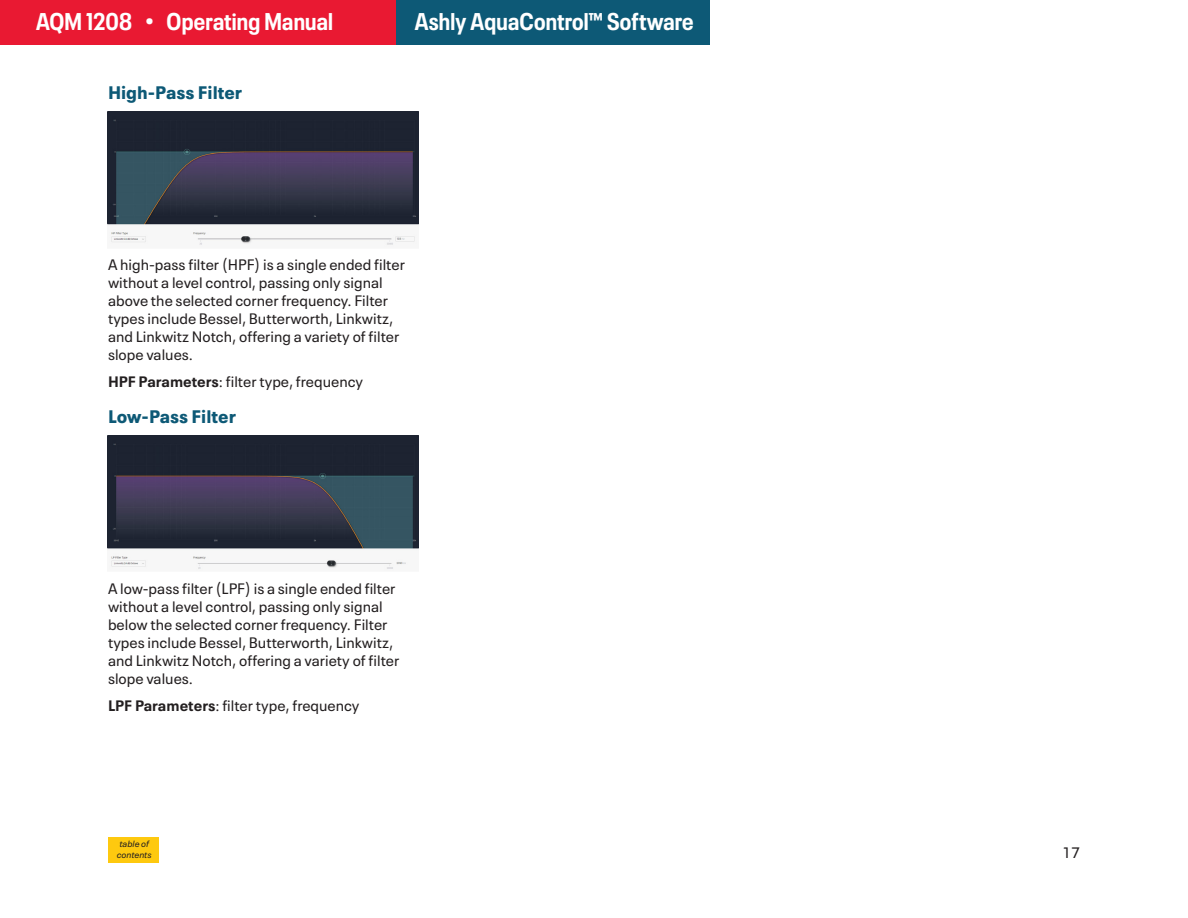
<style>
.page{position:relative;width:1188px;height:918px;background:#fff}
.page>*{position:absolute;margin:0;border:0;box-sizing:border-box;transform-origin:0 0}
.t1{font:700 condensed 24px "Neue Plak";letter-spacing:.01em;color:#fff}
.Body_Subheads{font:900 18px "Neue Plak Text";color:#0d5976}
.Body_Lead_undr{font:15px/18px "Neue Plak Text";color:#231f20}
.t2{font:italic 9px "Neue Plak Text";color:#231f20}
.s1{font-weight:700}
</style>
<div class="page">
<img style="left:108px;top:111px;width:310px;height:134px">
<img style="left:108px;top:435px;width:310px;height:134px">
<div style="left:108px;top:837px;width:51px;height:25px;background:#fec90f"></div>
<div style="left:0;top:0;width:396px;height:45px;background:#e91932"></div>
<div style="left:396px;top:0;width:314px;height:45px;background:#0d5976"></div>
<h1 class="t1" style="left:36px;top:3px;width:299px">AQM 1208 • Operating Manual</h1>
<h1 class="t1" style="left:415px;top:3px;width:280px">Ashly AquaControl™ Software</h1>
<p class="Body_Subheads" style="left:108px;top:78px;width:136px">High-Pass Filter</p>
<p class="Body_Lead_undr" style="left:108px;top:254px;width:298px">A high-pass filter (HPF) is a single ended filter without a level control, passing only signal above the selected corner frequency. Filter types include Bessel, Butterworth, Linkwitz, and Linkwitz Notch, offering a variety of filter slope values.</p>
<p class="Body_Lead_undr" style="left:108px;top:371px;width:257px"><span class="s1">HPF Parameters</span>: filter type, frequency</p>
<p class="Body_Subheads" style="left:108px;top:402px;width:129px">Low-Pass Filter</p>
<p class="Body_Lead_undr" style="left:108px;top:578px;width:293px">A low-pass filter (LPF) is a single ended filter without a level control, passing only signal below the selected corner frequency. Filter types include Bessel, Butterworth, Linkwitz, and Linkwitz Notch, offering a variety of filter slope values.</p>
<p class="Body_Lead_undr" style="left:108px;top:695px;width:253px"><span class="s1">LPF Parameters</span>: filter type, frequency</p>
<p class="t2" style="left:119px;top:837px;width:31px">table of</p>
<p class="t2" style="left:117px;top:848px;width:36px">contents</p>
<p class="Body_Lead_undr" style="left:1062px;top:842px;width:19px">17</p>
</div>
